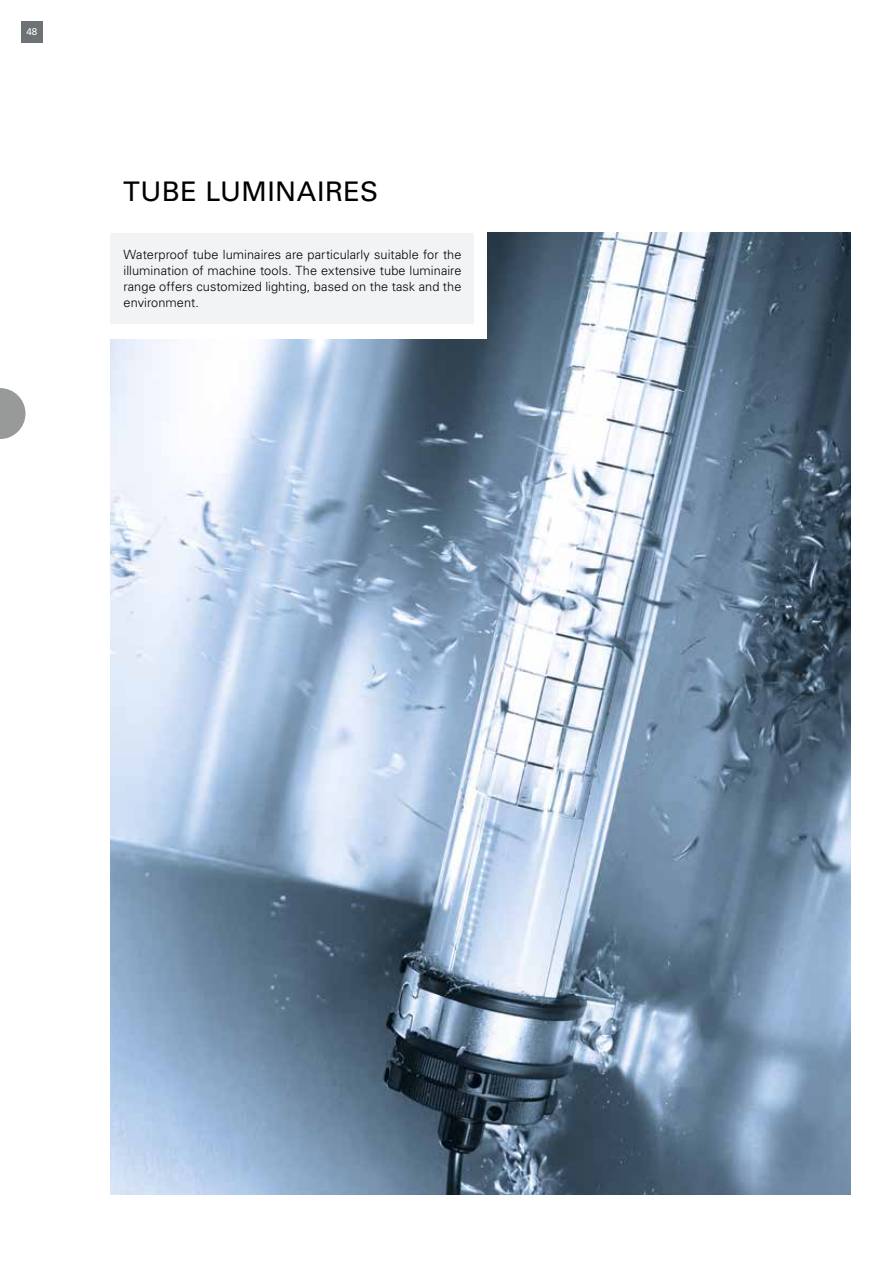
<style>
.page{position:relative;width:893px;height:1263px;background:#fff}
.page>*{position:absolute;margin:0;border:0;box-sizing:border-box;transform-origin:0 0}
.t1{font:27px "Univers LT Std";letter-spacing:.015em;color:#000}
.t2{font:300 12.75px/15.9px "Univers LT Std";letter-spacing:.005em;color:#000;text-align:justify}
.t3{font:9.75px "Univers LT Std";color:#fff}
</style>
<div class="page">
<div style="left:21px;top:21px;width:22px;height:22px;background:#6c7275"></div>
<svg style="left:0;top:388px;width:26px;height:51px"></svg>
<img style="left:111px;top:233px;width:740px;height:962px">
<div style="left:94px;top:227px;width:393px;height:112px;background:#fff"></div>
<div style="left:111px;top:233px;width:363px;height:90px;background:#f1f3f4"></div>
<p class="t3" style="left:26px;top:26px;width:12px">48</p>
<h1 class="t1" style="left:123px;top:175px;width:256px">TUBE LUMINAIRES</h1>
<p class="t2" style="left:124px;top:247px;width:339px">Waterproof tube luminaires are particularly suitable for the illumination of machine tools. The extensive tube luminaire range offers customized lighting, based on the task and the environment.</p>
</div>
